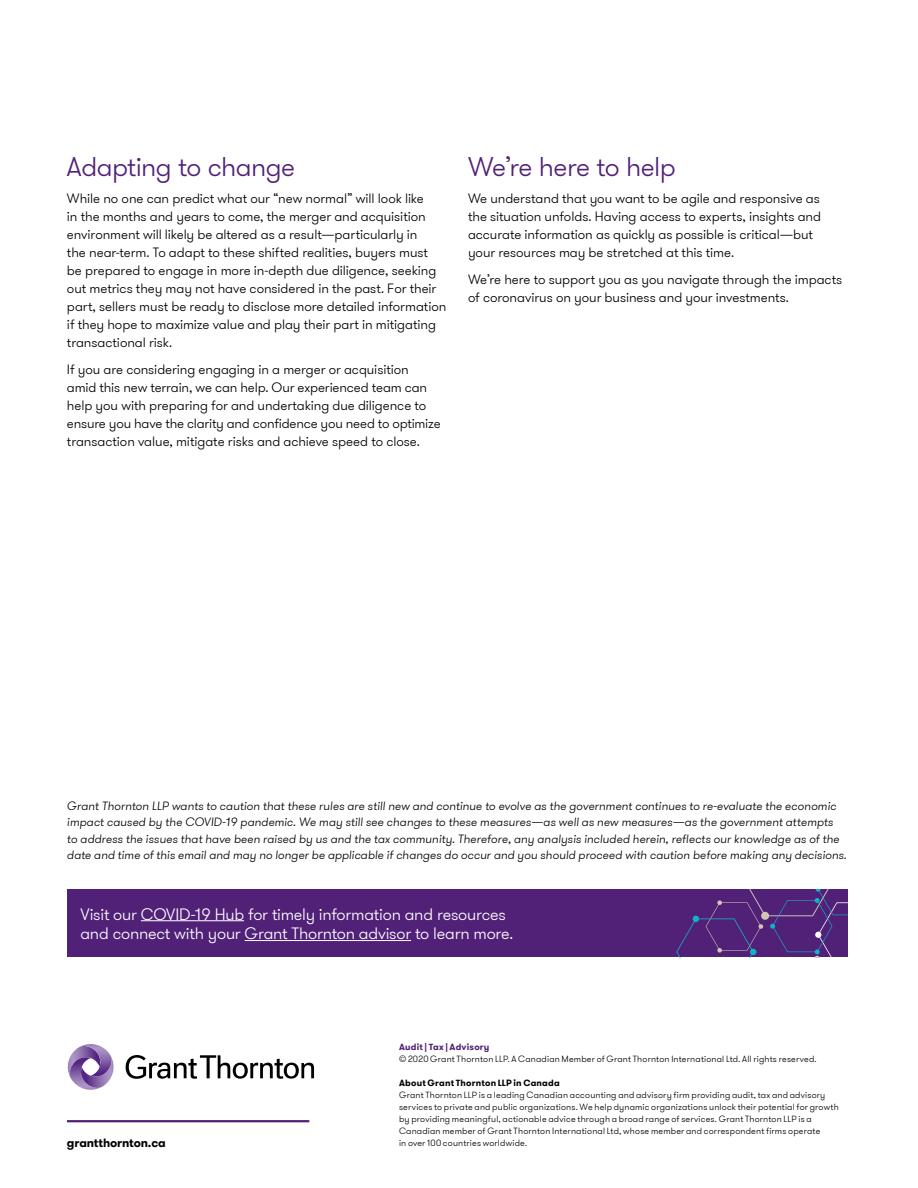
<style>
.page{position:relative;width:918px;height:1188px;background:#fff}
.page>*{position:absolute;margin:0;border:0;box-sizing:border-box;transform-origin:0 0}
.t1{font:300 27px "GT Walsheim Pro";letter-spacing:-.02em;color:#512178}
.t2{font:300 16.5px/19.8px "GT Walsheim Pro";letter-spacing:-.015em;color:#fff}
.t3{font:300 13.5px/18px "GT Walsheim Pro";letter-spacing:-.005em;color:#000}
.t4{font:italic 300 12px/16.5px "GT Walsheim Pro";color:#000}
.t5{font:700 12px "GT Walsheim Pro";letter-spacing:-.01em;color:#000}
.t6{font:300 9px/12px "GT Walsheim Pro";letter-spacing:.02em;color:#000}
.t7{font:700 9px "GT Walsheim Pro";letter-spacing:.025em;color:#000}
.t8{font:700 9px "GT Walsheim Pro";letter-spacing:.02em;color:#512178}
</style>
<div class="page">
<hr style="left:67px;top:1120px;width:242px;height:2px;background:#512178">
<div style="left:67px;top:889px;width:781px;height:68px;background:#512178"></div>
<hr style="left:141px;top:920px;width:103px;height:1px;background:#fff">
<hr style="left:245px;top:940px;width:166px;height:1px;background:#fff">
<svg style="left:676px;top:889px;width:172px;height:68px"></svg>
<svg style="left:126px;top:1055px;width:188px;height:24px"></svg>
<svg style="left:67px;top:1044px;width:47px;height:46px"></svg>
<h1 class="t1" style="left:67px;top:150px;width:230px">Adapting to change</h1>
<p class="t3" style="left:67px;top:190px;width:381px">While no one can predict what our “new normal” will look like<br>in the months and years to come, the merger and acquisition environment will likely be altered as a result—particularly in<br>the near-term. To adapt to these shifted realities, buyers must be prepared to engage in more in-depth due diligence, seeking out metrics they may not have considered in the past. For their part, sellers must be ready to disclose more detailed information if they hope to maximize value and play their part in mitigating transactional risk.</p>
<p class="t3" style="left:67px;top:361px;width:375px">If you are considering engaging in a merger or acquisition amid this new terrain, we can help. Our experienced team can help you with preparing for and undertaking due diligence to ensure you have the clarity and confidence you need to optimize transaction value, mitigate risks and achieve speed to close.</p>
<h1 class="t1" style="left:468px;top:150px;width:209px">We’re here to help</h1>
<p class="t3" style="left:468px;top:190px;width:355px">We understand that you want to be agile and responsive as the situation unfolds. Having access to experts, insights and accurate information as quickly as possible is critical—but your resources may be stretched at this time.</p>
<p class="t3" style="left:468px;top:271px;width:376px">We’re here to support you as you navigate through the impacts of coronavirus on your business and your investments.</p>
<p class="t4" style="left:67px;top:797px;width:781px">Grant Thornton LLP wants to caution that these rules are still new and continue to evolve as the government continues to re-evaluate the economic impact caused by the COVID-19 pandemic. We may still see changes to these measures—as well as new measures—as the government attempts<br>to address the issues that have been raised by us and the tax community. Therefore, any analysis included herein, reflects our knowledge as of the date and time of this email and may no longer be applicable if changes do occur and you should proceed with caution before making any decisions.</p>
<p class="t2" style="left:81px;top:904px;width:434px">Visit our COVID-19 Hub for timely information and resources and connect with your Grant Thornton advisor to learn more.</p>
<p class="t8" style="left:399px;top:1041px;width:92px">Audit | Tax | Advisory</p>
<p class="t6" style="left:399px;top:1053px;width:419px">© 2020 Grant Thornton LLP. A Canadian Member of Grant Thornton International Ltd. All rights reserved.</p>
<p class="t7" style="left:399px;top:1077px;width:162px">About Grant Thornton LLP in Canada</p>
<p class="t6" style="left:399px;top:1089px;width:441px">Grant Thornton LLP is a leading Canadian accounting and advisory firm providing audit, tax and advisory services to private and public organizations. We help dynamic organizations unlock their potential for growth by providing meaningful, actionable advice through a broad range of services. Grant Thornton LLP is a Canadian member of Grant Thornton International Ltd, whose member and correspondent firms operate</p>
<p class="t5" style="left:67px;top:1135px;width:100px">grantthornton.ca</p>
<p class="t6" style="left:399px;top:1137px;width:130px">in over 100 countries worldwide.</p>
</div>
